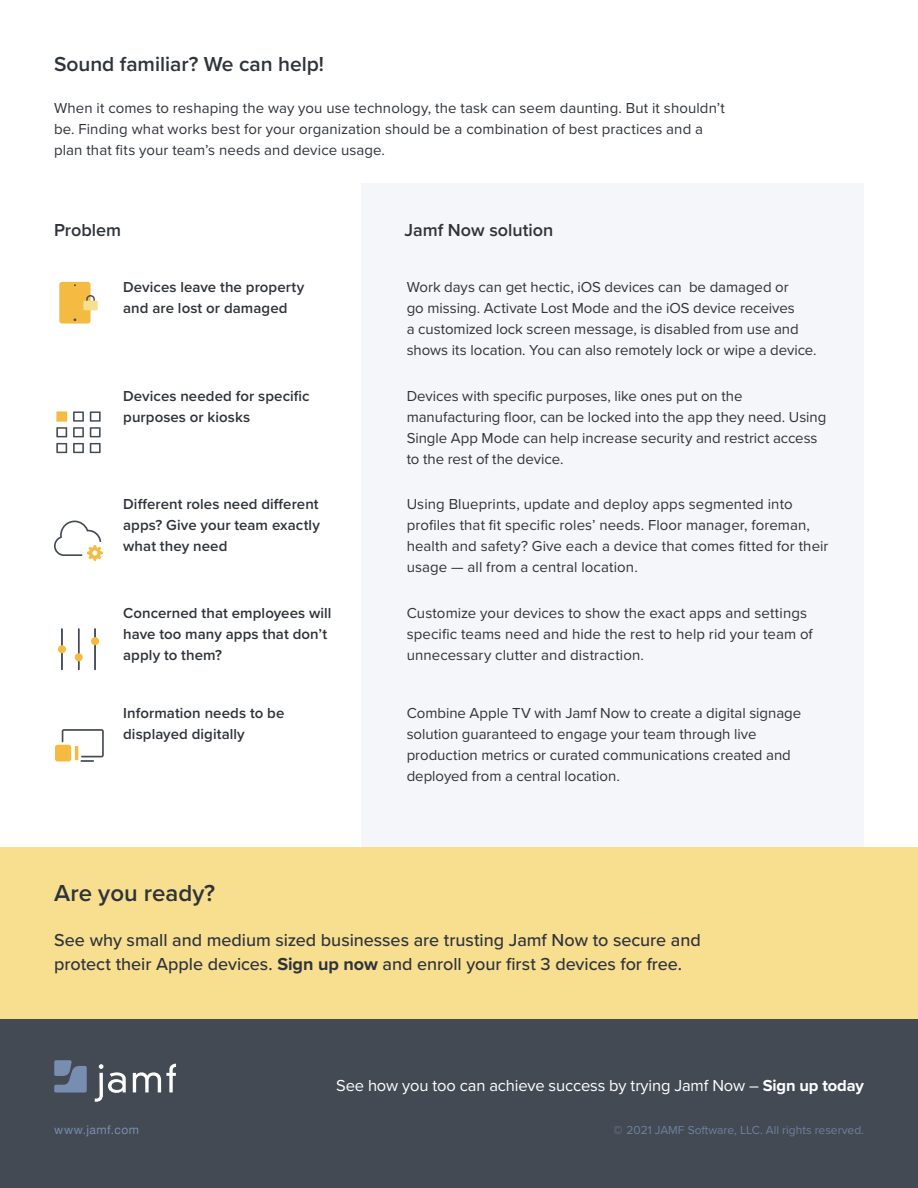
<style>
.page{position:relative;width:918px;height:1188px;background:#fff}
.page>*{position:absolute;margin:0;border:0;box-sizing:border-box;transform-origin:0 0}
.t1{font:600 24px "Proxima Nova";color:#2f343a}
.t2{font:600 21px "Proxima Nova";color:#2f343a}
.t3{font:500 18px/24px "Proxima Nova";letter-spacing:-.005em;color:#2f343a}
.t4{font:600 18px "Proxima Nova";color:#2f343a}
.t5{font:16.5px "Proxima Nova";letter-spacing:-.01em;color:#fff}
.t6{font:15px/21px "Proxima Nova";color:#2f343a}
.t7{font:600 15px/21px "Proxima Nova";letter-spacing:.005em;color:#2f343a}
.t8{font:12px "Proxima Nova";color:#788eb1}
.t9{font:12px "Helvetica Neue";letter-spacing:.04em;color:#788eb1}
.s1{font-weight:700}
</style>
<div class="page">
<div style="left:362px;top:183px;width:502px;height:735px;background:#f4f6f9"></div>
<div style="left:0;top:848px;width:918px;height:189px;background:#f8de8f"></div>
<div style="left:0;top:1019px;width:918px;height:169px;background:#434a54"></div>
<svg style="left:54px;top:521px;width:49px;height:40px"></svg>
<div style="left:59px;top:282px;width:32px;height:42px;background:#f5ba42;border-radius:3px"></div>
<svg style="left:86px;top:295px;width:9px;height:6px"></svg>
<div style="left:83px;top:301px;width:15px;height:9px;background:#f8de8f"></div>
<svg style="left:56px;top:427px;width:11px;height:10px"></svg>
<svg style="left:73px;top:411px;width:11px;height:26px"></svg>
<svg style="left:90px;top:411px;width:11px;height:26px"></svg>
<svg style="left:56px;top:443px;width:11px;height:10px"></svg>
<svg style="left:73px;top:443px;width:11px;height:10px"></svg>
<svg style="left:90px;top:443px;width:11px;height:10px"></svg>
<div style="left:56px;top:411px;width:11px;height:11px;background:#f5ba42"></div>
<svg style="left:61px;top:653px;width:2px;height:17px"></svg>
<svg style="left:61px;top:628px;width:2px;height:17px"></svg>
<hr style="left:94px;top:645px;width:2px;height:25px;background:#434a54">
<svg style="left:94px;top:628px;width:2px;height:9px"></svg>
<svg style="left:78px;top:628px;width:1px;height:25px"></svg>
<div style="left:58px;top:645px;width:8px;height:8px;background:#f5ba42;border-radius:50%"></div>
<div style="left:75px;top:653px;width:8px;height:8px;background:#f5ba42;border-radius:50%"></div>
<div style="left:91px;top:637px;width:8px;height:8px;background:#f5ba42;border-radius:50%"></div>
<div style="left:55px;top:745px;width:16px;height:17px;background:#f5ba42;border-radius:3px"></div>
<svg style="left:62px;top:729px;width:42px;height:33px"></svg>
<svg style="left:133px;top:1064px;width:43px;height:28px"></svg>
<svg style="left:95px;top:1064px;width:31px;height:38px"></svg>
<svg style="left:54px;top:1060px;width:33px;height:33px"></svg>
<h2 class="t2" style="left:54px;top:51px;width:272px">Sound familiar? We can help!</h2>
<p class="t6" style="left:54px;top:97px;width:672px">When it comes to reshaping the way you use technology, the task can seem daunting. But it shouldn’t be. Finding what works best for your organization should be a combination of best practices and a plan that fits your team’s needs and device usage.</p>
<p class="t4" style="left:54px;top:219px;width:69px">Problem</p>
<p class="t4" style="left:404px;top:219px;width:150px">Jamf Now solution</p>
<p class="t7" style="left:123px;top:277px;width:183px">Devices leave the property and are lost or damaged</p>
<p class="t6" style="left:407px;top:277px;width:411px">Work days can get hectic, iOS devices can be damaged or<br>go missing. Activate Lost Mode and the iOS device receives<br>a customized lock screen message, is disabled from use and shows its location. You can also remotely lock or wipe a device.</p>
<p class="t7" style="left:123px;top:385px;width:188px">Devices needed for specific purposes or kiosks</p>
<p class="t6" style="left:407px;top:385px;width:421px">Devices with specific purposes, like ones put on the manufacturing floor, can be locked into the app they need. Using Single App Mode can help increase security and restrict access to the rest of the device.</p>
<p class="t7" style="left:123px;top:494px;width:198px;text-align:justify">Different roles need different apps? Give your team exactly what they need</p>
<p class="t6" style="left:407px;top:494px;width:423px">Using Blueprints, update and deploy apps segmented into profiles that fit specific roles’ needs. Floor manager, foreman, health and safety? Give each a device that comes fitted for their usage — all from a central location.</p>
<p class="t7" style="left:123px;top:603px;width:210px">Concerned that employees will have too many apps that don’t apply to them?</p>
<p class="t6" style="left:407px;top:603px;width:408px">Customize your devices to show the exact apps and settings specific teams need and hide the rest to help rid your team of unnecessary clutter and distraction.</p>
<p class="t7" style="left:123px;top:703px;width:163px">Information needs to be displayed digitally</p>
<p class="t6" style="left:407px;top:702px;width:396px">Combine Apple TV with Jamf Now to create a digital signage solution guaranteed to engage your team through live production metrics or curated communications created and deployed from a central location.</p>
<h1 class="t1" style="left:54px;top:879px;width:163px">Are you ready?</h1>
<p class="t3" style="left:54px;top:929px;width:648px">See why small and medium sized businesses are trusting Jamf Now to secure and protect their Apple devices. <span class="s1">Sign up now</span> and enroll your first 3 devices for free.</p>
<p class="t5" style="left:336px;top:1076px;width:529px">See how you too can achieve success by trying Jamf Now – <span class="s1">Sign up today</span></p>
<p class="t9" style="left:54px;top:1121px;width:86px">www.jamf.com</p>
<p class="t8" style="left:614px;top:1123px;width:252px">© 2021 JAMF Software, LLC. All rights reserved.</p>
</div>
